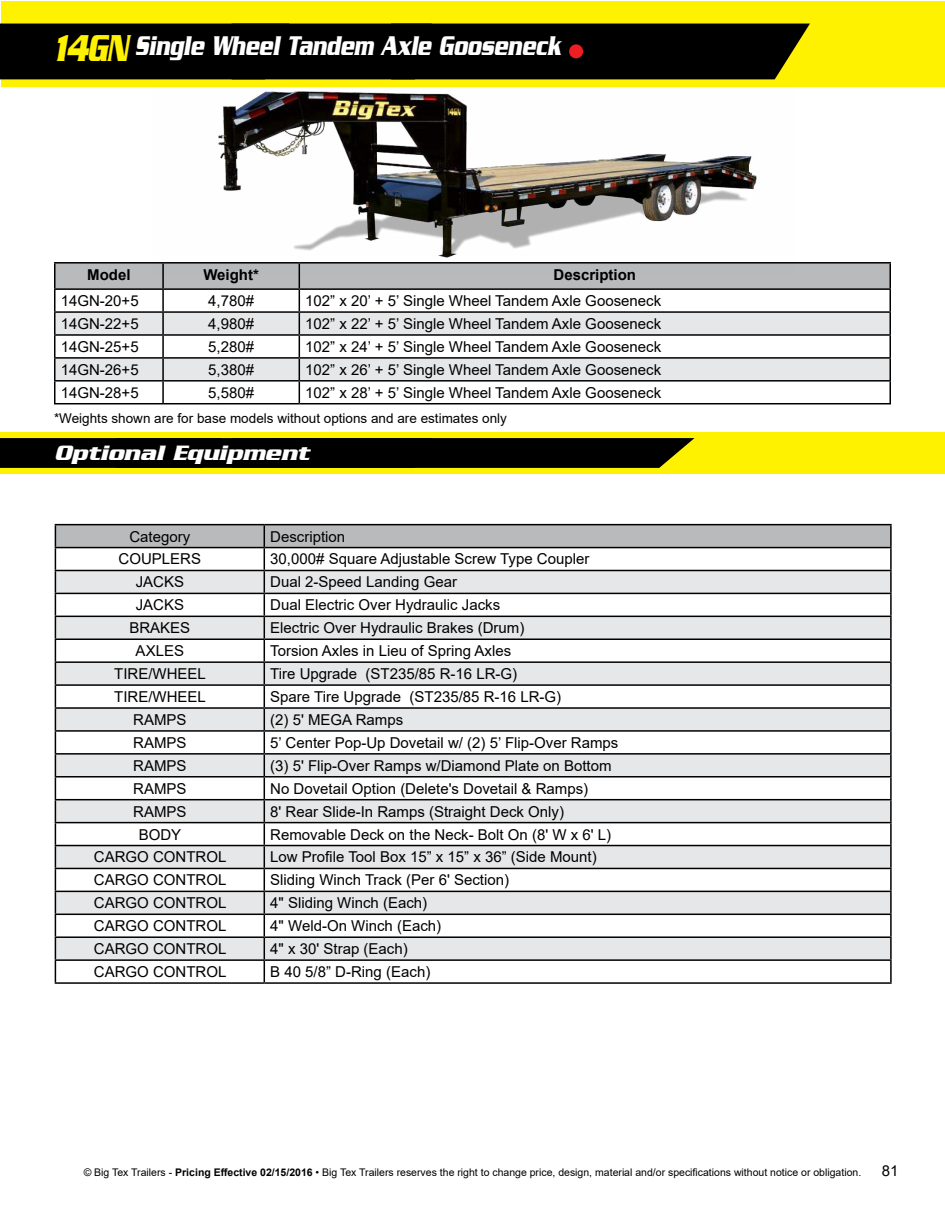
<style>
.page{position:relative;width:945px;height:1215px;background:#fff}
.page>*{position:absolute;margin:0;border:0;box-sizing:border-box;transform-origin:0 0}
.t1{font:italic 700 29.25px "Serpentine Std";color:#fff;scale:.67 1}
.t2{font:italic 700 22.5px "Serpentine Std";color:#fff}
.t3{font:15px "Arial";color:#000}
.t4{font:700 15px "Arial";color:#000}
.t5{font:13.5px "Arial";color:#000}
.t6{font:10.5px "Arial";color:#000}
.s1{font-size:40.5px;color:#fff200}
.s2{font-weight:700}
</style>
<div class="page">
<hr style="left:0;top:1px;width:1px;height:85px;background:#fff200">
<hr style="left:0;top:662px;width:1px;height:40px;background:#fff200">
<svg style="left:0;top:668px;width:1px;height:28px"></svg>
<div style="left:2px;top:1px;width:943px;height:85px;background:#fff200"></div>
<div style="left:0;top:432px;width:945px;height:42px;background:#fff200"></div>
<div style="left:0;top:24px;width:810px;height:55px;background:#000"></div>
<hr style="left:55px;top:524px;width:209px;height:1px;background:#000">
<hr style="left:264px;top:524px;width:628px;height:1px;background:#000">
<hr style="left:890px;top:525px;width:2px;height:22px;background:#000">
<hr style="left:264px;top:547px;width:628px;height:1px;background:#000">
<hr style="left:890px;top:548px;width:2px;height:22px;background:#000">
<hr style="left:264px;top:570px;width:628px;height:1px;background:#000">
<hr style="left:890px;top:571px;width:2px;height:22px;background:#000">
<hr style="left:264px;top:593px;width:628px;height:1px;background:#000">
<hr style="left:890px;top:594px;width:2px;height:22px;background:#000">
<hr style="left:264px;top:616px;width:628px;height:1px;background:#000">
<hr style="left:890px;top:617px;width:2px;height:22px;background:#000">
<hr style="left:264px;top:639px;width:628px;height:1px;background:#000">
<hr style="left:890px;top:640px;width:2px;height:21px;background:#000">
<hr style="left:264px;top:661px;width:628px;height:2px;background:#000">
<hr style="left:890px;top:663px;width:2px;height:21px;background:#000">
<hr style="left:264px;top:684px;width:628px;height:2px;background:#000">
<hr style="left:890px;top:686px;width:2px;height:21px;background:#000">
<hr style="left:264px;top:707px;width:628px;height:2px;background:#000">
<hr style="left:890px;top:709px;width:2px;height:21px;background:#000">
<hr style="left:264px;top:730px;width:628px;height:2px;background:#000">
<hr style="left:890px;top:732px;width:2px;height:21px;background:#000">
<hr style="left:264px;top:753px;width:628px;height:2px;background:#000">
<hr style="left:890px;top:755px;width:2px;height:21px;background:#000">
<hr style="left:264px;top:776px;width:628px;height:2px;background:#000">
<hr style="left:890px;top:778px;width:2px;height:21px;background:#000">
<hr style="left:264px;top:799px;width:628px;height:1px;background:#000">
<hr style="left:890px;top:800px;width:2px;height:22px;background:#000">
<hr style="left:264px;top:822px;width:628px;height:1px;background:#000">
<hr style="left:890px;top:823px;width:2px;height:22px;background:#000">
<hr style="left:264px;top:845px;width:628px;height:1px;background:#000">
<hr style="left:890px;top:846px;width:2px;height:22px;background:#000">
<hr style="left:264px;top:868px;width:628px;height:1px;background:#000">
<hr style="left:890px;top:869px;width:2px;height:22px;background:#000">
<hr style="left:264px;top:891px;width:628px;height:1px;background:#000">
<hr style="left:890px;top:892px;width:2px;height:22px;background:#000">
<hr style="left:264px;top:914px;width:628px;height:1px;background:#000">
<hr style="left:890px;top:915px;width:2px;height:21px;background:#000">
<hr style="left:264px;top:936px;width:628px;height:2px;background:#000">
<hr style="left:890px;top:938px;width:2px;height:21px;background:#000">
<hr style="left:264px;top:959px;width:628px;height:2px;background:#000">
<svg style="left:55px;top:525px;width:836px;height:457px"></svg>
<hr style="left:890px;top:961px;width:2px;height:21px;background:#000">
<hr style="left:55px;top:982px;width:209px;height:2px;background:#000">
<hr style="left:264px;top:982px;width:628px;height:2px;background:#000">
<hr style="left:54px;top:262px;width:109px;height:2px;background:#000">
<hr style="left:299px;top:262px;width:592px;height:2px;background:#000">
<svg style="left:0;top:263px;width:891px;height:205px"></svg>
<hr style="left:54px;top:403px;width:109px;height:1px;background:#000">
<hr style="left:163px;top:403px;width:136px;height:1px;background:#000">
<hr style="left:299px;top:403px;width:592px;height:1px;background:#000">
<div style="left:569px;top:44px;width:14px;height:14px;background:#ed1d24;border-radius:50%"></div>
<img style="left:151px;top:86px;width:643px;height:189px">
<h1 class="t1" style="left:54px;top:29px;width:758px"><span class="s1">14GN</span> Single Wheel Tandem Axle Gooseneck</h1>
<p class="t4" style="left:87px;top:264px;width:45px">Model</p>
<p class="t4" style="left:203px;top:264px;width:57px">Weight*</p>
<p class="t4" style="left:554px;top:264px;width:84px">Description</p>
<p class="t3" style="left:61px;top:290px;width:79px">14GN-20+5</p>
<p class="t3" style="left:208px;top:290px;width:47px">4,780#</p>
<p class="t3" style="left:305px;top:290px;width:357px">102” x 20’ + 5’ Single Wheel Tandem Axle Gooseneck</p>
<p class="t3" style="left:61px;top:313px;width:79px">14GN-22+5</p>
<p class="t3" style="left:208px;top:313px;width:47px">4,980#</p>
<p class="t3" style="left:305px;top:313px;width:357px">102” x 22’ + 5’ Single Wheel Tandem Axle Gooseneck</p>
<p class="t3" style="left:61px;top:336px;width:79px">14GN-25+5</p>
<p class="t3" style="left:208px;top:336px;width:47px">5,280#</p>
<p class="t3" style="left:305px;top:336px;width:357px">102” x 24’ + 5’ Single Wheel Tandem Axle Gooseneck</p>
<p class="t3" style="left:61px;top:359px;width:79px">14GN-26+5</p>
<p class="t3" style="left:208px;top:359px;width:47px">5,380#</p>
<p class="t3" style="left:305px;top:359px;width:357px">102” x 26’ + 5’ Single Wheel Tandem Axle Gooseneck</p>
<p class="t3" style="left:61px;top:382px;width:79px">14GN-28+5</p>
<p class="t3" style="left:208px;top:382px;width:47px">5,580#</p>
<p class="t3" style="left:305px;top:382px;width:357px">102” x 28’ + 5’ Single Wheel Tandem Axle Gooseneck</p>
<p class="t5" style="left:54px;top:409px;width:454px">*Weights shown are for base models without options and are estimates only</p>
<h2 class="t2" style="left:54px;top:440px;width:257px">Optional Equipment</h2>
<p class="t3" style="left:129px;top:526px;width:62px">Category</p>
<p class="t3" style="left:270px;top:526px;width:77px">Description</p>
<p class="t3" style="left:119px;top:549px;width:84px">COUPLERS</p>
<p class="t3" style="left:270px;top:549px;width:321px">30,000# Square Adjustable Screw Type Coupler</p>
<p class="t3" style="left:136px;top:572px;width:50px">JACKS</p>
<p class="t3" style="left:270px;top:572px;width:188px">Dual 2-Speed Landing Gear</p>
<p class="t3" style="left:136px;top:595px;width:50px">JACKS</p>
<p class="t3" style="left:270px;top:595px;width:232px">Dual Electric Over Hydraulic Jacks</p>
<p class="t3" style="left:129px;top:618px;width:62px">BRAKES</p>
<p class="t3" style="left:270px;top:618px;width:256px">Electric Over Hydraulic Brakes (Drum)</p>
<p class="t3" style="left:136px;top:641px;width:50px">AXLES</p>
<p class="t3" style="left:270px;top:641px;width:242px">Torsion Axles in Lieu of Spring Axles</p>
<p class="t3" style="left:114px;top:663px;width:93px">TIRE/WHEEL</p>
<p class="t3" style="left:270px;top:663px;width:249px">Tire Upgrade (ST235/85 R-16 LR-G)</p>
<p class="t3" style="left:114px;top:686px;width:93px">TIRE/WHEEL</p>
<p class="t3" style="left:270px;top:686px;width:292px">Spare Tire Upgrade (ST235/85 R-16 LR-G)</p>
<p class="t3" style="left:133px;top:709px;width:55px">RAMPS</p>
<p class="t3" style="left:270px;top:709px;width:134px">(2) 5' MEGA Ramps</p>
<p class="t3" style="left:133px;top:732px;width:55px">RAMPS</p>
<p class="t3" style="left:270px;top:732px;width:350px">5’ Center Pop-Up Dovetail w/ (2) 5’ Flip-Over Ramps</p>
<p class="t3" style="left:133px;top:755px;width:55px">RAMPS</p>
<p class="t3" style="left:270px;top:755px;width:343px">(3) 5' Flip-Over Ramps w/Diamond Plate on Bottom</p>
<p class="t3" style="left:133px;top:778px;width:55px">RAMPS</p>
<p class="t3" style="left:270px;top:778px;width:319px">No Dovetail Option (Delete's Dovetail &amp; Ramps)</p>
<p class="t3" style="left:133px;top:801px;width:55px">RAMPS</p>
<p class="t3" style="left:270px;top:801px;width:295px">8' Rear Slide-In Ramps (Straight Deck Only)</p>
<p class="t3" style="left:139px;top:824px;width:44px">BODY</p>
<p class="t3" style="left:270px;top:824px;width:342px">Removable Deck on the Neck- Bolt On (8' W x 6' L)</p>
<p class="t3" style="left:94px;top:847px;width:134px">CARGO CONTROL</p>
<p class="t3" style="left:270px;top:847px;width:328px">Low Profile Tool Box 15” x 15” x 36” (Side Mount)</p>
<p class="t3" style="left:94px;top:870px;width:134px">CARGO CONTROL</p>
<p class="t3" style="left:270px;top:870px;width:240px">Sliding Winch Track (Per 6' Section)</p>
<p class="t3" style="left:94px;top:893px;width:134px">CARGO CONTROL</p>
<p class="t3" style="left:270px;top:893px;width:159px">4" Sliding Winch (Each)</p>
<p class="t3" style="left:94px;top:916px;width:134px">CARGO CONTROL</p>
<p class="t3" style="left:270px;top:916px;width:172px">4" Weld-On Winch (Each)</p>
<p class="t3" style="left:94px;top:939px;width:134px">CARGO CONTROL</p>
<p class="t3" style="left:270px;top:939px;width:139px">4" x 30' Strap (Each)</p>
<p class="t3" style="left:94px;top:961px;width:134px">CARGO CONTROL</p>
<p class="t3" style="left:270px;top:961px;width:162px">B 40 5/8” D-Ring (Each)</p>
<p class="t6" style="left:84px;top:1165px;width:779px">© Big Tex Trailers - <span class="s2">Pricing Effective 02/15/2016</span> • Big Tex Trailers reserves the right to change price, design, material and/or specifications without notice or obligation.</p>
<p class="t3" style="left:882px;top:1161px;width:18px">81</p>
</div>
